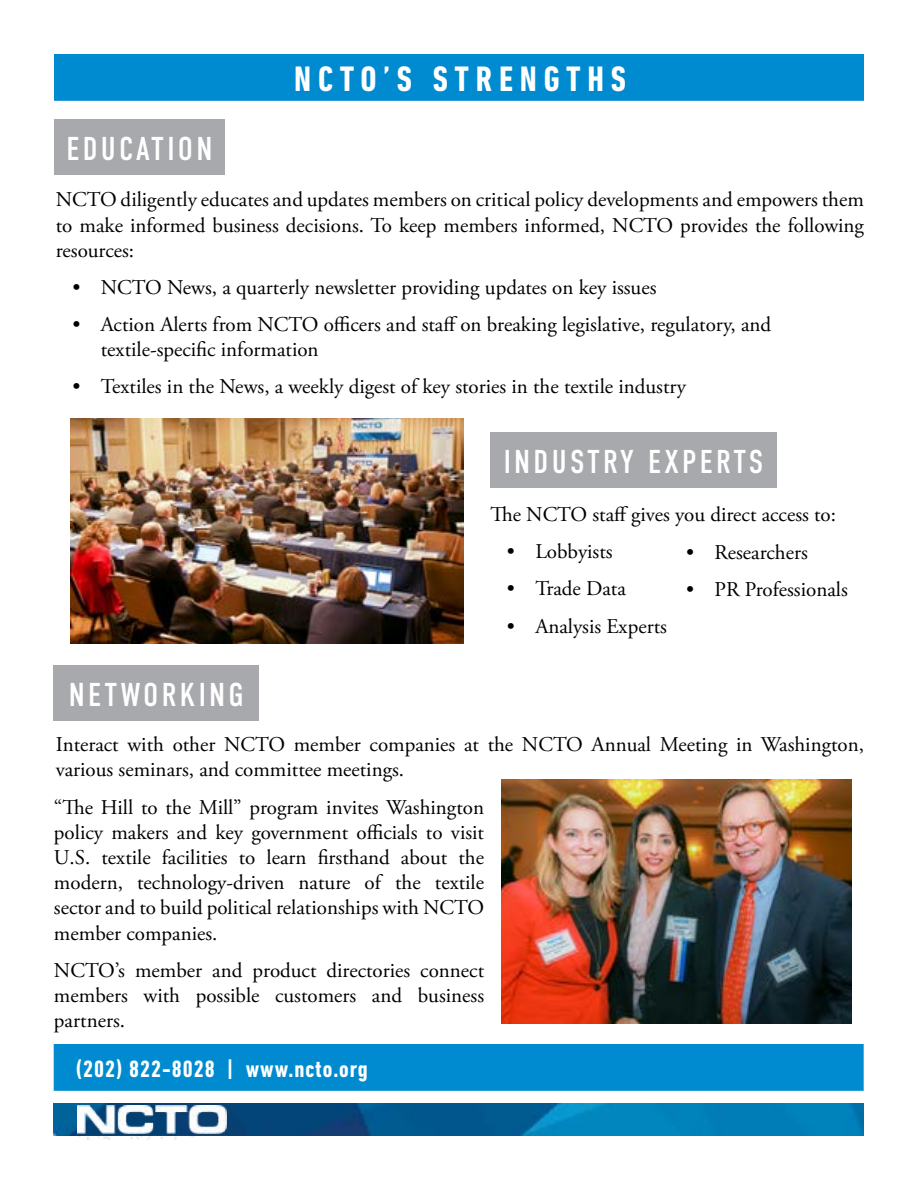
<style>
.page{position:relative;width:918px;height:1188px;background:#fff}
.page>*{position:absolute;margin:0;border:0;box-sizing:border-box;transform-origin:0 0}
.t1{font:700 condensed 36px "DIN Next LT Pro";letter-spacing:.19em;color:#fff}
.t2{font:33px "DIN Condensed";letter-spacing:.1em;color:#fff}
.t3{font:700 condensed 24px "DIN Next LT Pro";letter-spacing:.04em;color:#fff}
.t4{font:21px/25.2px "Adobe Garamond Pro";color:#000;text-align:justify}
</style>
<div class="page">
<div style="left:54px;top:54px;width:810px;height:47px;background:#008bd0;border:2px solid #008bd0"></div>
<div style="left:54px;top:1044px;width:810px;height:47px;background:#008bd0;border:2px solid #008bd0"></div>
<div style="left:54px;top:119px;width:171px;height:56px;background:#a7a9ac"></div>
<div style="left:490px;top:432px;width:287px;height:56px;background:#a7a9ac"></div>
<div style="left:54px;top:665px;width:205px;height:56px;background:#a7a9ac"></div>
<img style="left:71px;top:418px;width:392px;height:225px">
<img style="left:501px;top:779px;width:351px;height:245px">
<img style="left:54px;top:1103px;width:810px;height:33px">
<img style="left:77px;top:1105px;width:149px;height:35px">
<h2 class="t2" style="left:66px;top:130px;width:148px">EDUCATION</h2>
<h1 class="t1" style="left:294px;top:59px;width:333px">NCTO’S STRENGTHS</h1>
<p class="t4" style="left:56px;top:188px;width:810px">NCTO diligently educates and updates members on critical policy developments and empowers them to make informed business decisions. To keep members informed, NCTO provides the following resources:</p>
<p class="t4" style="left:72px;top:275px;width:586px">• NCTO News, a quarterly newsletter providing updates on key issues</p>
<p class="t4" style="left:101px;top:313px;width:672px;text-indent:-28px">• Action Alerts from NCTO officers and staff on breaking legislative, regulatory, and textile-specific information</p>
<p class="t4" style="left:72px;top:375px;width:615px">• Textiles in the News, a weekly digest of key stories in the textile industry</p>
<h2 class="t2" style="left:504px;top:443px;width:261px">INDUSTRY EXPERTS</h2>
<h2 class="t2" style="left:69px;top:676px;width:176px">NETWORKING</h2>
<p class="t4" style="left:490px;top:502px;width:347px">The NCTO staff gives you direct access to:</p>
<p class="t4" style="left:507px;top:540px;width:107px">• Lobbyists</p>
<p class="t4" style="left:507px;top:577px;width:121px">• Trade Data</p>
<p class="t4" style="left:507px;top:614px;width:162px">• Analysis Experts</p>
<p class="t4" style="left:686px;top:540px;width:123px">• Researchers</p>
<p class="t4" style="left:686px;top:578px;width:163px">• PR Professionals</p>
<p class="t4" style="left:56px;top:732px;width:810px">Interact with other NCTO member companies at the NCTO Annual Meeting in Washington, various seminars, and committee meetings.</p>
<p class="t4" style="left:54px;top:795px;width:432px">“The Hill to the Mill” program invites Washington policy makers and key government officials to visit U.S. textile facilities to learn firsthand about the modern, technology-driven nature of the textile sector and to build political relationships with NCTO member companies.</p>
<p class="t4" style="left:54px;top:958px;width:432px">NCTO’s member and product directories connect members with possible customers and business partners.</p>
<p class="t3" style="left:76px;top:1055px;width:294px">(202) 822-8028 | www.ncto.org</p>
</div>
